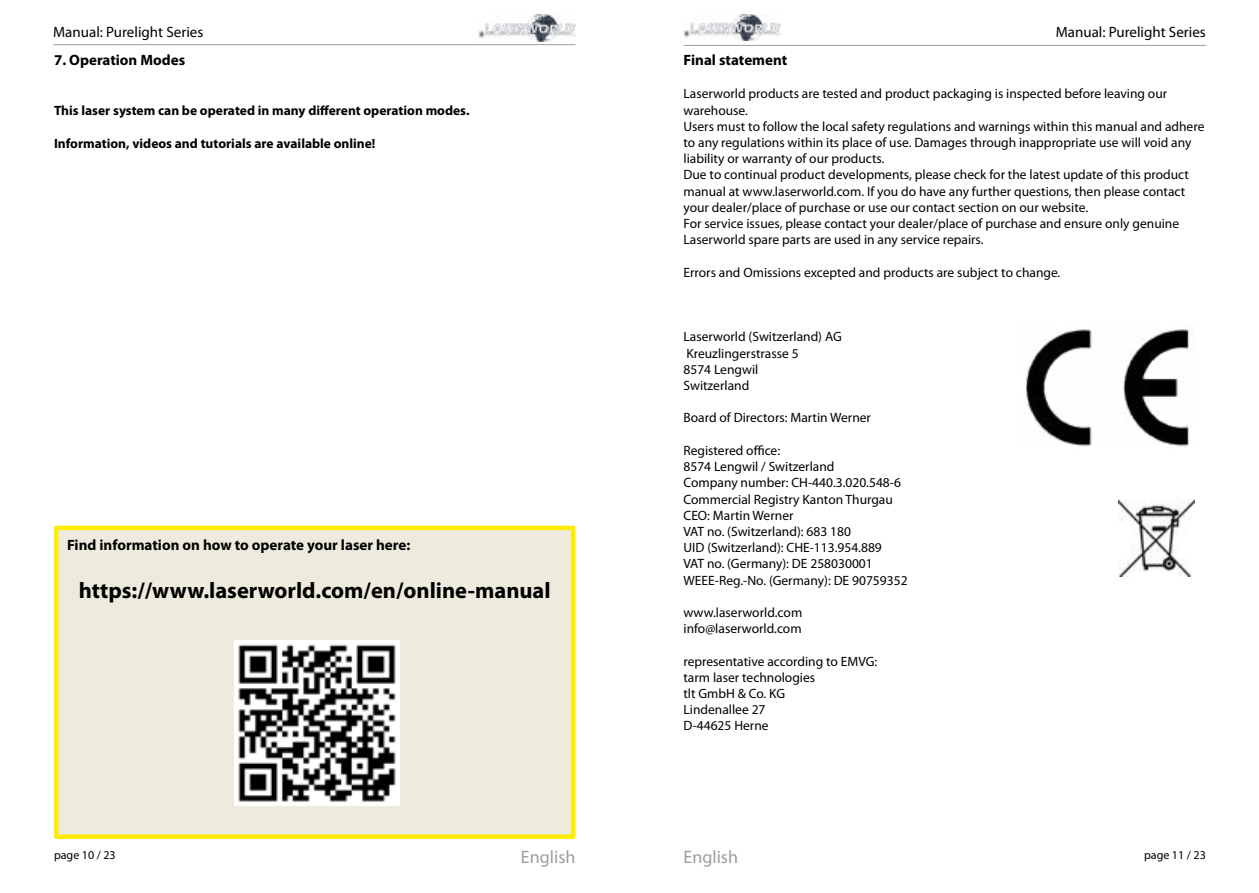
<style>
.page{position:relative;width:1259px;height:893px;background:#fff}
.page>*{position:absolute;margin:0;border:0;box-sizing:border-box;transform-origin:0 0}
.t1{font:700 22.5px "Myriad Pro";color:#000}
.t2{font:18px "Myriad Pro";color:#9d9d9c}
.t3{font:700 15px "Myriad Pro";color:#000}
.t4{font:15px "Myriad Pro";color:#000}
.t5{font:13.5px/16.2px "Myriad Pro";color:#000}
.t6{font:700 13.5px "Myriad Pro";color:#000}
.t7{font:12px "Myriad Pro";color:#000}
</style>
<div class="page">
<hr style="left:53px;top:44px;width:522px;height:1px;background:#9d9d9c">
<hr style="left:683px;top:45px;width:522px;height:1px;background:#9d9d9c">
<img style="left:478px;top:15px;width:97px;height:26px">
<img style="left:683px;top:15px;width:98px;height:26px">
<div style="left:56px;top:528px;width:517px;height:309px;background:#edebdd"></div>
<div style="left:54px;top:526px;width:521px;height:313px;border:4px solid #ffed00"></div>
<img style="left:234px;top:641px;width:165px;height:165px">
<img style="left:1119px;top:500px;width:75px;height:76px">
<img style="left:1026px;top:329px;width:166px;height:118px">
<p class="t4" style="left:53px;top:22px;width:152px">Manual: Purelight Series</p>
<p class="t4" style="left:1055px;top:22px;width:152px">Manual: Purelight Series</p>
<p class="t3" style="left:54px;top:50px;width:133px">7. Operation Modes</p>
<p class="t6" style="left:54px;top:101px;width:417px">This laser system can be operated in many different operation modes.</p>
<p class="t6" style="left:54px;top:135px;width:323px">Information, videos and tutorials are available online!</p>
<p class="t3" style="left:67px;top:535px;width:345px">Find information on how to operate your laser here:</p>
<h1 class="t1" style="left:79px;top:576px;width:473px">https://www.laserworld.com/en/online-manual</h1>
<p class="t3" style="left:683px;top:50px;width:105px">Final statement</p>
<p class="t5" style="left:683px;top:86px;width:522px">Laserworld products are tested and product packaging is inspected before leaving our warehouse.<br>Users must to follow the local safety regulations and warnings within this manual and adhere to any regulations within its place of use. Damages through inappropriate use will void any liability or warranty of our products.<br>Due to continual product developments, please check for the latest update of this product manual at www.laserworld.com. If you do have any further questions, then please contact your dealer/place of purchase or use our contact section on our website.<br>For service issues, please contact your dealer/place of purchase and ensure only genuine Laserworld spare parts are used in any service repairs.</p>
<p class="t5" style="left:683px;top:264px;width:378px">Errors and Omissions excepted and products are subject to change.</p>
<p class="t5" style="left:683px;top:329px;width:160px">Laserworld (Switzerland) AG<br>Kreuzlingerstrasse 5<br>8574 Lengwil<br>Switzerland</p>
<p class="t5" style="left:683px;top:410px;width:189px">Board of Directors: Martin Werner</p>
<p class="t5" style="left:683px;top:442px;width:226px">Registered office:<br>8574 Lengwil / Switzerland<br>Company number: CH-440.3.020.548-6<br>Commercial Registry Kanton Thurgau<br>CEO: Martin Werner<br>VAT no. (Switzerland): 683 180<br>UID (Switzerland): CHE-113.954.889<br>VAT no. (Germany): DE 258030001<br>WEEE-Reg.-No. (Germany): DE 90759352</p>
<p class="t5" style="left:683px;top:604px;width:120px">www.laserworld.com info@laserworld.com</p>
<p class="t5" style="left:683px;top:653px;width:195px">representative according to EMVG: tarm laser technologies<br>tlt GmbH &amp; Co. KG<br>Lindenallee 27<br>D-44625 Herne</p>
<h2 class="t2" style="left:521px;top:846px;width:56px">English</h2>
<h2 class="t2" style="left:683px;top:846px;width:56px">English</h2>
<p class="t7" style="left:54px;top:847px;width:63px">page 10 / 23</p>
<p class="t7" style="left:1144px;top:847px;width:63px">page 11 / 23</p>
</div>
